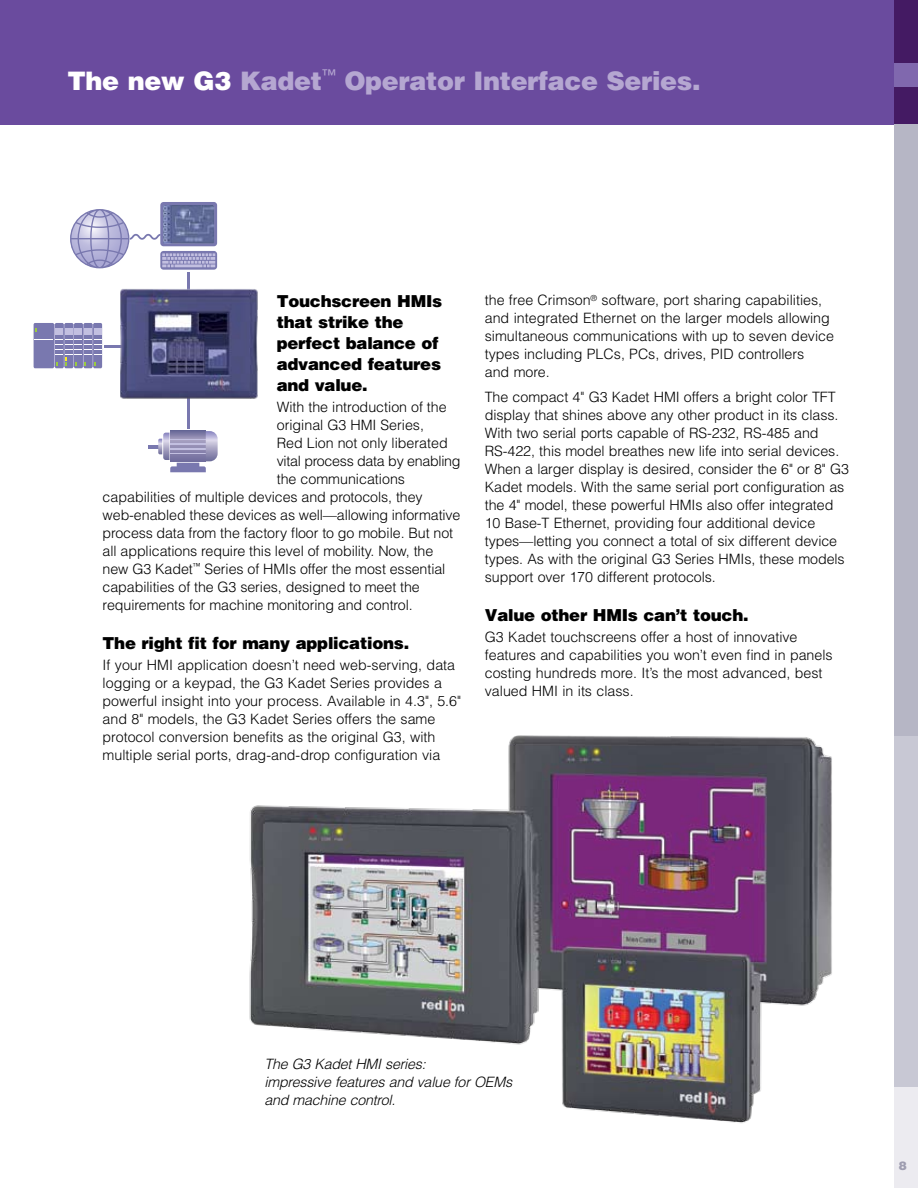
<style>
.page{position:relative;width:918px;height:1188px;background:#fff}
.page>*{position:absolute;margin:0;border:0;box-sizing:border-box;transform-origin:0 0}
.t1{font:900 25.5px "Helvetica LT Std";letter-spacing:-.015em;color:#b5a7d1}
.t2{font:900 16.5px/21px "Helvetica LT Std";letter-spacing:-.015em;color:#000}
.t3{font:300 14.25px/18px "Helvetica LT Std";letter-spacing:-.005em;color:#000}
.t4{font:italic 300 14.25px/18px "Helvetica LT Std";letter-spacing:-.015em;color:#000}
.t5{font:900 12px "Helvetica LT Std";color:#9e9db0}
.s1{color:#fff}
</style>
<div class="page">
<div style="left:0;top:0;width:918px;height:125px;background:#6a4b9e"></div>
<div style="left:894px;top:0;width:24px;height:125px;background:#441a63"></div>
<div style="left:894px;top:125px;width:24px;height:682px;background:#b6b6c5"></div>
<div style="left:894px;top:63px;width:24px;height:24px;background:#8068ae"></div>
<div style="left:47px;top:324px;width:51px;height:43px;background:#b0add3"></div>
<hr style="left:148px;top:445px;width:13px;height:4px;background:#7978af">
<div style="left:160px;top:251px;width:57px;height:19px;background:#7978af;border-radius:3px"></div>
<div style="left:160px;top:202px;width:57px;height:44px;background:#7978af;border-radius:3px"></div>
<svg style="left:70px;top:205px;width:145px;height:63px"></svg>
<div style="left:34px;top:323px;width:20px;height:45px;background:#7978af;border-radius:2px"></div>
<svg style="left:55px;top:323px;width:9px;height:45px"></svg>
<svg style="left:64px;top:323px;width:9px;height:45px"></svg>
<svg style="left:74px;top:323px;width:9px;height:45px"></svg>
<svg style="left:84px;top:323px;width:9px;height:45px"></svg>
<svg style="left:93px;top:323px;width:9px;height:45px"></svg>
<div style="left:55px;top:329px;width:8px;height:6px;background:#c2bfe0"></div>
<div style="left:65px;top:329px;width:8px;height:6px;background:#c2bfe0"></div>
<div style="left:84px;top:329px;width:8px;height:6px;background:#c2bfe0"></div>
<div style="left:74px;top:329px;width:8px;height:6px;background:#c2bfe0"></div>
<div style="left:94px;top:329px;width:8px;height:6px;background:#c2bfe0"></div>
<svg style="left:55px;top:340px;width:47px;height:25px"></svg>
<svg style="left:158px;top:431px;width:60px;height:41px"></svg>
<hr style="left:104px;top:346px;width:149px;height:2px;background:#7978af">
<hr style="left:188px;top:272px;width:2px;height:157px;background:#7978af">
<img style="left:163px;top:205px;width:51px;height:38px">
<img style="left:120px;top:289px;width:138px;height:110px">
<div style="left:894px;top:736px;width:24px;height:449px;background:#c8c8d4"></div>
<div style="left:894px;top:1087px;width:24px;height:101px;background:#ecebf0"></div>
<img style="left:249px;top:735px;width:583px;height:388px">
<h1 class="t1" style="left:68px;top:64px;width:635px"><span class="s1">The new G3</span> Kadet<sup>™</sup> Operator Interface Series.</h1>
<p class="t2" style="left:277px;top:290px;width:167px">Touchscreen HMIs that strike the perfect balance of advanced features and value.</p>
<p class="t3" style="left:277px;top:398px;width:172px">With the introduction of the</p>
<p class="t3" style="left:277px;top:416px;width:149px">original G3 HMI Series,</p>
<p class="t3" style="left:277px;top:434px;width:173px">Red Lion not only liberated</p>
<p class="t3" style="left:277px;top:452px;width:185px">vital process data by enabling</p>
<p class="t3" style="left:277px;top:470px;width:130px">the communications</p>
<p class="t3" style="left:103px;top:488px;width:322px">capabilities of multiple devices and protocols, they</p>
<p class="t3" style="left:103px;top:506px;width:359px">web-enabled these devices as well—allowing informative</p>
<p class="t3" style="left:103px;top:524px;width:352px">process data from the factory floor to go mobile. But not</p>
<p class="t3" style="left:103px;top:542px;width:332px">all applications require this level of mobility. Now, the</p>
<p class="t3" style="left:103px;top:560px;width:344px">new G3 Kadet<sup>™</sup> Series of HMIs offer the most essential</p>
<p class="t3" style="left:103px;top:578px;width:319px">capabilities of the G3 series, designed to meet the</p>
<p class="t3" style="left:103px;top:596px;width:312px">requirements for machine monitoring and control.</p>
<p class="t2" style="left:103px;top:632px;width:308px">The right fit for many applications.</p>
<p class="t3" style="left:103px;top:656px;width:360px">If your HMI application doesn’t need web-serving, data logging or a keypad, the G3 Kadet Series provides a powerful insight into your process. Available in 4.3", 5.6" and 8" models, the G3 Kadet Series offers the same protocol conversion benefits as the original G3, with multiple serial ports, drag-and-drop configuration via</p>
<p class="t3" style="left:485px;top:291px;width:351px">the free Crimson<sup>®</sup> software, port sharing capabilities, and integrated Ethernet on the larger models allowing simultaneous communications with up to seven device types including PLCs, PCs, drives, PID controllers<br>and more.</p>
<p class="t3" style="left:485px;top:388px;width:366px">The compact 4" G3 Kadet HMI offers a bright color TFT display that shines above any other product in its class.<br>With two serial ports capable of RS-232, RS-485 and RS-422, this model breathes new life into serial devices.<br>When a larger display is desired, consider the 6" or 8" G3<br>Kadet models. With the same serial port configuration as the 4" model, these powerful HMIs also offer integrated 10 Base-T Ethernet, providing four additional device types—letting you connect a total of six different device types. As with the original G3 Series HMIs, these models support over 170 different protocols.</p>
<p class="t2" style="left:485px;top:604px;width:265px">Value other HMIs can’t touch.</p>
<p class="t3" style="left:485px;top:628px;width:349px">G3 Kadet touchscreens offer a host of innovative features and capabilities you won’t even find in panels costing hundreds more. It’s the most advanced, best valued HMI in its class.</p>
<p class="t4" style="left:264px;top:1055px;width:249px">The G3 Kadet HMI series:<br>impressive features and value for OEMs and machine control.</p>
<p class="t5" style="left:899px;top:1157px;width:10px">8</p>
</div>
